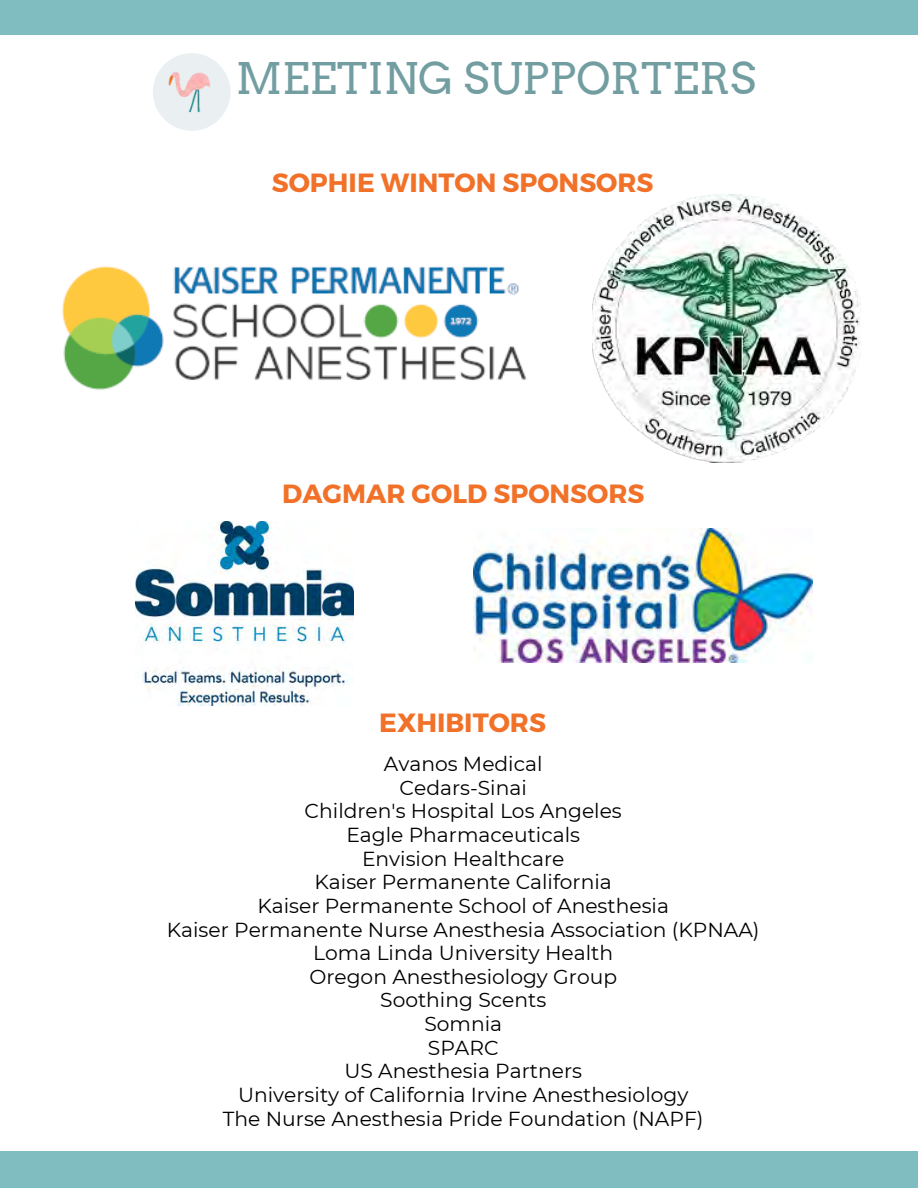
<style>
.page{position:relative;width:918px;height:1188px;background:#fff}
.page>*{position:absolute;margin:0;border:0;box-sizing:border-box;transform-origin:0 0}
.t1{font:43.65px "Arvo";color:#729ea1}
.t2{font:700 26.4px "Montserrat";color:#f17129}
.t3{font:20.25px/23.7px "Montserrat";color:#000;text-align:center}
</style>
<div class="page">
<div style="left:0;top:1151px;width:918px;height:37px;background:#80bdc0"></div>
<div style="left:0;top:0;width:918px;height:35px;background:#80bdc0"></div>
<div style="left:153px;top:53px;width:78px;height:78px;background:#eaeff1;border-radius:50%"></div>
<img style="left:168px;top:71px;width:43px;height:42px">
<img style="left:62px;top:266px;width:465px;height:124px">
<img style="left:592px;top:194px;width:268px;height:268px">
<img style="left:136px;top:521px;width:218px;height:185px">
<img style="left:473px;top:529px;width:340px;height:134px">
<h1 class="t1" style="left:236px;top:52px;width:522px">MEETING SUPPORTERS</h1>
<h2 class="t2" style="left:272px;top:165px;width:383px">SOPHIE WINTON SPONSORS</h2>
<h2 class="t2" style="left:282px;top:476px;width:364px">DAGMAR GOLD SPONSORS</h2>
<h2 class="t2" style="left:379px;top:705px;width:168px">EXHIBITORS</h2>
<p class="t3" style="left:167px;top:752px;width:594px">Avanos Medical<br>Cedars-Sinai<br>Children's Hospital Los Angeles<br>Eagle Pharmaceuticals<br>Envision Healthcare<br>Kaiser Permanente California<br>Kaiser Permanente School of Anesthesia<br>Kaiser Permanente Nurse Anesthesia Association (KPNAA)<br>Loma Linda University Health<br>Oregon Anesthesiology Group<br>Soothing Scents<br>Somnia<br>SPARC<br>US Anesthesia Partners<br>University of California Irvine Anesthesiology<br>The Nurse Anesthesia Pride Foundation (NAPF)</p>
</div>
